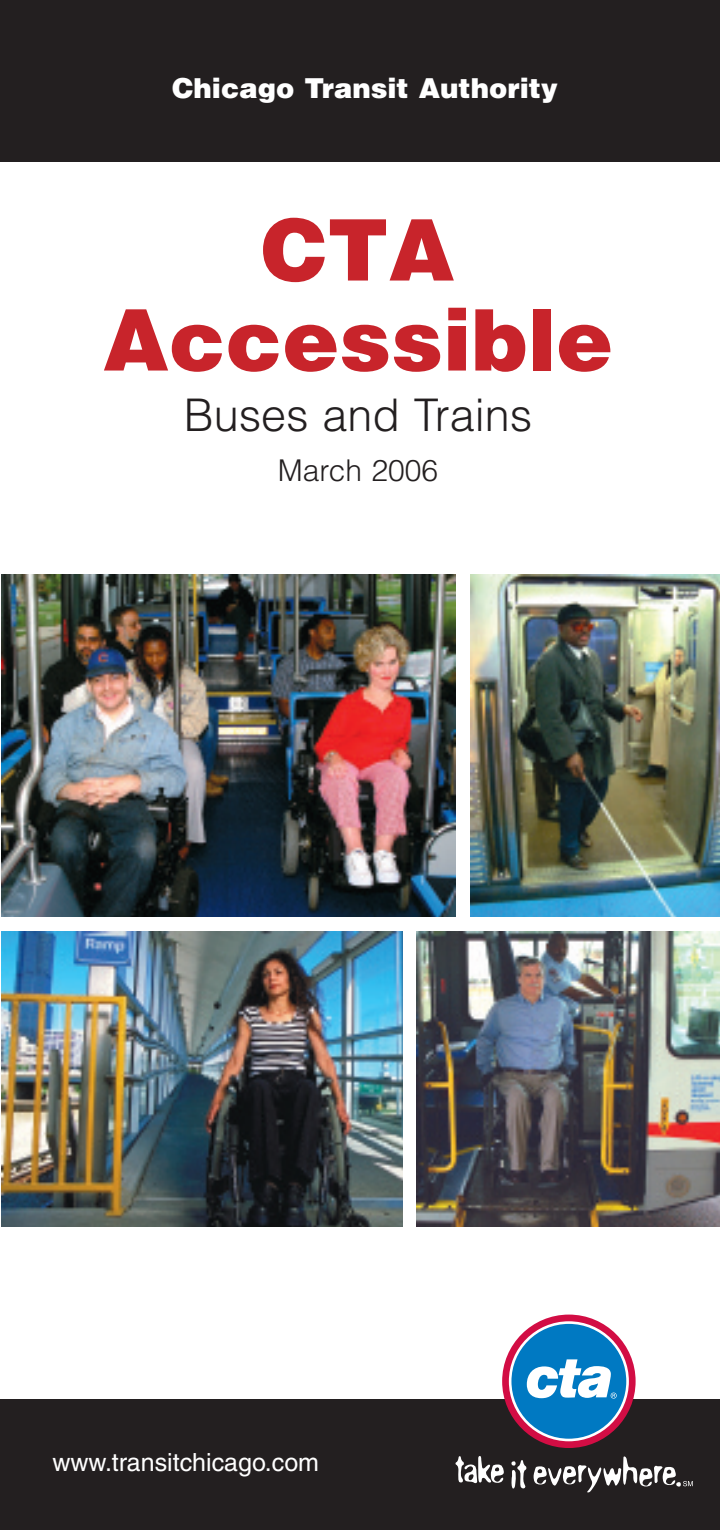
<style>
.page{position:relative;width:720px;height:1530px;background:#fff}
.page>*{position:absolute;margin:0;border:0;box-sizing:border-box;transform-origin:0 0}
.t1{font:900 85px/90px "Helvetica";color:#c8242b;text-align:center}
.t2{font:300 45px "Helvetica";color:#231f20}
.t3{font:300 30px "Helvetica";color:#231f20}
.t4{font:900 27.5px "Helvetica";color:#fff}
.t5{font:25px "Helvetica";color:#fff}
</style>
<div class="page">
<img style="left:2px;top:575px;width:453px;height:342px">
<img style="left:2px;top:932px;width:401px;height:295px">
<img style="left:470px;top:575px;width:250px;height:342px">
<img style="left:416px;top:932px;width:304px;height:295px">
<div style="left:0;top:0;width:720px;height:162px;background:#231f20"></div>
<div style="left:0;top:1399px;width:720px;height:131px;background:#231f20"></div>
<svg style="left:506px;top:1318px;width:126px;height:127px"></svg>
<div style="left:502px;top:1315px;width:134px;height:133px;border:7px solid #d20d44;border-radius:50%"></div>
<div style="left:511px;top:1324px;width:115px;height:115px;background:#0079c2;border-radius:50%"></div>
<svg style="left:527px;top:1359px;width:90px;height:40px"></svg>
<svg style="left:455px;top:1456px;width:49px;height:28px"></svg>
<svg style="left:511px;top:1460px;width:15px;height:29px"></svg>
<svg style="left:534px;top:1456px;width:159px;height:36px"></svg>
<p class="t4" style="left:172px;top:72px;width:387px">Chicago Transit Authority</p>
<h1 class="t1" style="left:103px;top:206px;width:512px">CTA<br>Accessible</h1>
<h2 class="t2" style="left:184px;top:389px;width:350px">Buses and Trains</h2>
<p class="t3" style="left:278px;top:453px;width:162px">March 2006</p>
<p class="t5" style="left:52px;top:1453px;width:268px">www.transitchicago.com</p>
</div>
